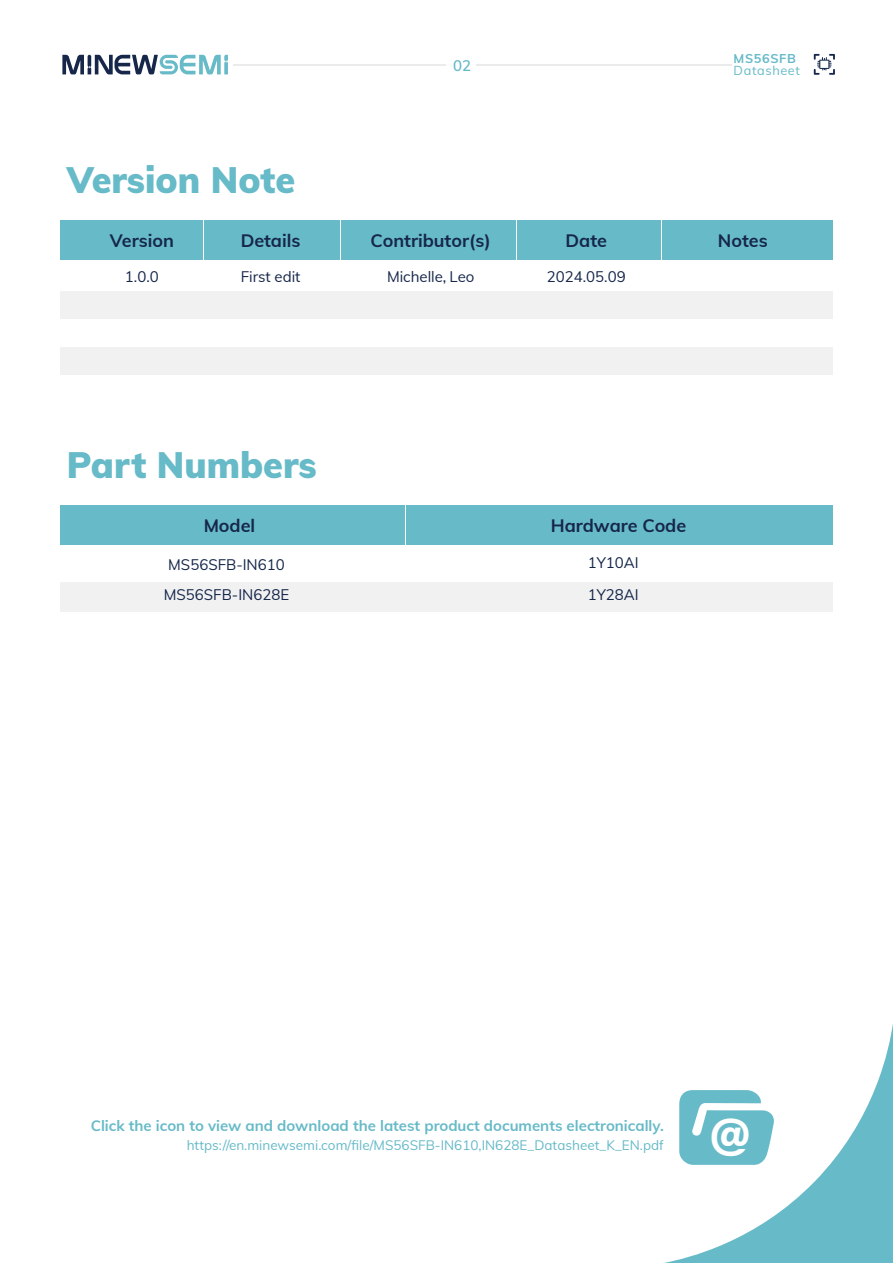
<style>
.page{position:relative;width:893px;height:1263px;background:#fff}
.page>*{position:absolute;margin:0;border:0;box-sizing:border-box;transform-origin:0 0}
.t1{font:900 42.15px "Muli";color:#fff}
.t2{font:900 36px "Muli";color:#67bac8}
.t3{font:700 18px "Muli";color:#16274a}
.t4{font:15px/29.2px "Muli";color:#16274a}
.t5{font:700 15px "Muli";color:#67bac8}
.t6{font:600 15px "Muli";color:#67bac8}
.t7{font:13.5px "Muli";color:#67bac8}
.t8{font:12.75px "Muli";letter-spacing:.05em;color:#67bac8}
.t9{font:700 12.75px "Muli";letter-spacing:.05em;color:#67bac8}
.s1{font-weight:500}
</style>
<div class="page">
<hr style="left:477px;top:64px;width:255px;height:2px;background:#ebebec">
<hr style="left:233px;top:64px;width:213px;height:1px;background:#ebebec">
<svg style="left:814px;top:54px;width:21px;height:21px"></svg>
<svg style="left:62px;top:55px;width:166px;height:19px"></svg>
<div style="left:60px;top:220px;width:773px;height:39px;background:#67bac8"></div>
<div style="left:61px;top:347px;width:772px;height:27px;background:#f1f1f2"></div>
<div style="left:60px;top:292px;width:773px;height:27px;background:#f1f1f2"></div>
<svg style="left:664px;top:1024px;width:229px;height:239px"></svg>
<svg style="left:679px;top:1090px;width:95px;height:75px"></svg>
<hr style="left:203px;top:220px;width:1px;height:39px;background:#fff">
<hr style="left:341px;top:220px;width:1px;height:39px;background:#fff">
<hr style="left:516px;top:220px;width:1px;height:39px;background:#fff">
<hr style="left:661px;top:220px;width:1px;height:39px;background:#fff">
<div style="left:60px;top:505px;width:773px;height:39px;background:#67bac8"></div>
<div style="left:60px;top:582px;width:773px;height:29px;background:#f1f1f2"></div>
<hr style="left:405px;top:505px;width:1px;height:39px;background:#fff">
<h2 class="t2" style="left:67px;top:154px;width:230px">Version Note</h2>
<p class="t6" style="left:453px;top:54px;width:19px">02</p>
<p class="t9" style="left:734px;top:49px;width:64px">MS56SFB</p>
<p class="t8" style="left:734px;top:61px;width:68px">Datasheet</p>
<p class="t3" style="left:110px;top:227px;width:65px">Version</p>
<p class="t3" style="left:241px;top:227px;width:61px">Details</p>
<p class="t3" style="left:371px;top:227px;width:122px">Contributor(s)</p>
<p class="t3" style="left:566px;top:227px;width:43px">Date</p>
<p class="t3" style="left:718px;top:227px;width:51px">Notes</p>
<p class="t4" style="left:125px;top:261px;width:35px">1.0.0</p>
<p class="t4" style="left:241px;top:261px;width:61px">First edit</p>
<p class="t4" style="left:387px;top:261px;width:89px">Michelle<span class="s1">,</span> Leo</p>
<p class="t4" style="left:547px;top:261px;width:80px">2024.05.09</p>
<h2 class="t2" style="left:67px;top:439px;width:251px">Part Numbers</h2>
<p class="t3" style="left:204px;top:512px;width:53px">Model</p>
<p class="t3" style="left:551px;top:512px;width:137px">Hardware Code</p>
<p class="t4" style="left:164px;top:550px;width:127px">MS56SFB-IN610<br>MS56SFB-IN628E</p>
<p class="t4" style="left:588px;top:546px;width:52px;line-height:32.4px">1Y10AI<br>1Y28AI</p>
<p class="t5" style="left:91px;top:1114px;width:574px">Click the icon to view and download the latest product documents electronically.</p>
<p class="t7" style="left:187px;top:1135px;width:479px">https://en.minewsemi.com/file/MS56SFB-IN610,IN628E_Datasheet_K_EN.pdf</p>
<h1 class="t1" style="left:710px;top:1103px;width:42px">@</h1>
</div>
